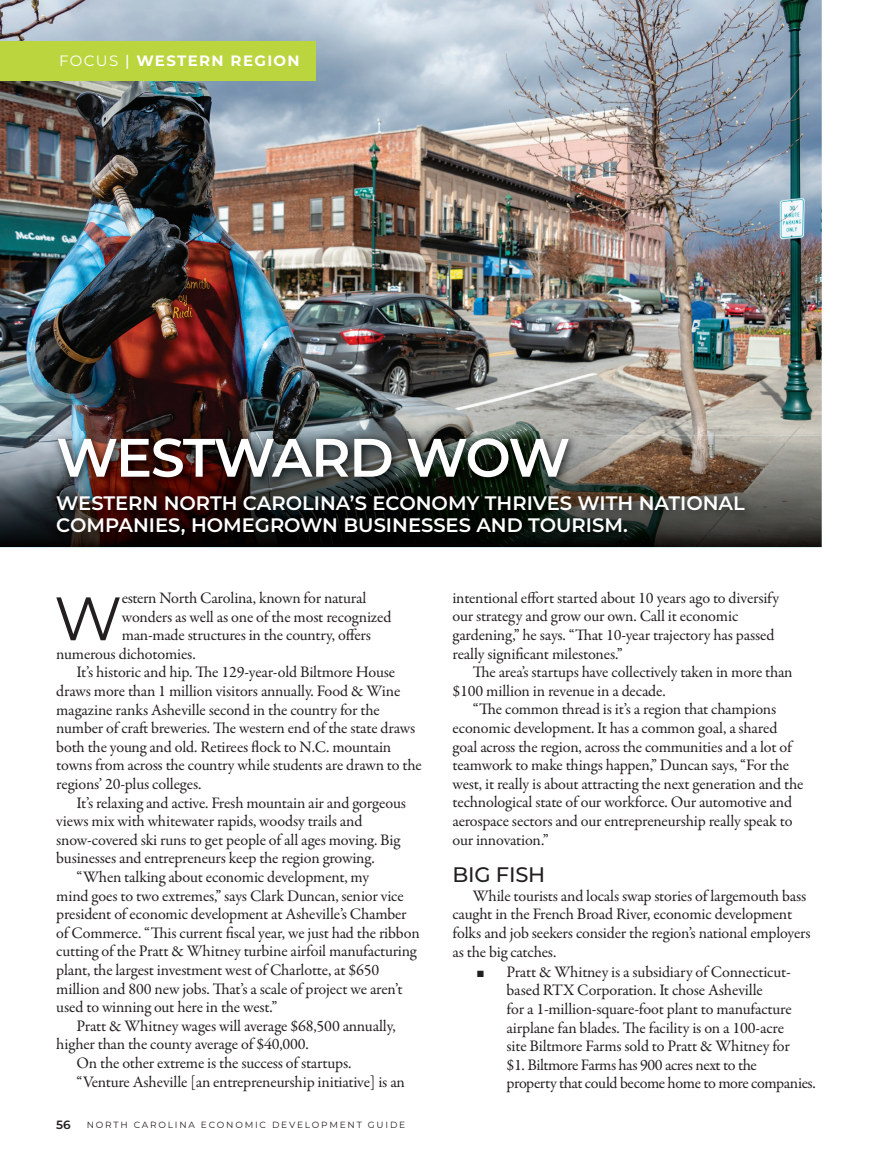
<style>
.page{position:relative;width:878px;height:1175px;background:#fff}
.page>*{position:absolute;margin:0;border:0;box-sizing:border-box;transform-origin:0 0}
.t1{font:61.2px "Montserrat";color:#231f20}
.t2{font:600 54px "Montserrat";letter-spacing:-.035em;color:#fff}
.t3{font:500 21px "Montserrat";letter-spacing:-.01em;color:#231f20}
.t4{font:600 19.5px/22.5px "Montserrat";color:#fff}
.t5{font:16.2px/18.6px "Garamond Premr Pro";letter-spacing:-.01em;color:#231f20}
.t6{font:700 15px "Montserrat";letter-spacing:.09em;color:#fff}
.t7{font:600 12px "Montserrat";color:#231f20}
.t8{font:9px "Montserrat";letter-spacing:.2em;color:#231f20}
.s1{font-weight:400}
.s2{font-weight:500}
.s3{font-family:"Arial";font-size:13.5px}
</style>
<div class="page">
<img style="left:0;top:0;width:821px;height:435px">
<img style="left:0;top:435px;width:102px;height:112px">
<img style="left:565px;top:435px;width:256px;height:112px">
<img style="left:102px;top:488px;width:463px;height:59px">
<img style="left:53px;top:491px;width:703px;height:55px">
<img style="left:52px;top:432px;width:526px;height:56px">
<div style="left:0;top:41px;width:316px;height:40px;background:#bbd53f"></div>
<p class="t6" style="left:56px;top:50px;width:242px"><span class="s1">FOCUS</span> <span class="s2">|</span> WESTERN REGION</p>
<p class="t6" style="left:59px;top:50px;width:242px"><span class="s1">FOCUS</span> <span class="s2">|</span> WESTERN REGION</p>
<h2 class="t2" style="left:56px;top:419px;width:515px">WESTWARD WOW</h2>
<p class="t4" style="left:56px;top:490px;width:690px">WESTERN NORTH CAROLINA’S ECONOMY THRIVES WITH NATIONAL<br>COMPANIES, HOMEGROWN BUSINESSES AND TOURISM.</p>
<h1 class="t1" style="left:54px;top:576px;width:70px">W</h1>
<p class="t5" style="left:122px;top:589px;width:246px">estern North Carolina, known for natural</p>
<p class="t5" style="left:122px;top:607px;width:271px">wonders as well as one of the most recognized</p>
<p class="t5" style="left:122px;top:626px;width:251px">man-made structures in the country, offers</p>
<p class="t5" style="left:56px;top:645px;width:141px">numerous dichotomies.</p>
<p class="t5" style="left:77px;top:663px;width:320px">It’s historic and hip. The 129-year-old Biltmore House</p>
<p class="t5" style="left:56px;top:682px;width:345px">draws more than 1 million visitors annually. Food &amp; Wine</p>
<p class="t5" style="left:56px;top:700px;width:325px">magazine ranks Asheville second in the country for the</p>
<p class="t5" style="left:56px;top:719px;width:360px">number of craft breweries. The western end of the state draws</p>
<p class="t5" style="left:56px;top:738px;width:336px">both the young and old. Retirees flock to N.C. mountain</p>
<p class="t5" style="left:56px;top:756px;width:367px">towns from across the country while students are drawn to the</p>
<p class="t5" style="left:56px;top:775px;width:147px">regions’ 20-plus colleges.</p>
<p class="t5" style="left:77px;top:793px;width:331px">It’s relaxing and active. Fresh mountain air and gorgeous</p>
<p class="t5" style="left:56px;top:812px;width:308px">views mix with whitewater rapids, woodsy trails and</p>
<p class="t5" style="left:56px;top:831px;width:345px">snow-covered ski runs to get people of all ages moving. Big</p>
<p class="t5" style="left:56px;top:849px;width:320px">businesses and entrepreneurs keep the region growing.</p>
<p class="t5" style="left:77px;top:868px;width:294px">“When talking about economic development, my</p>
<p class="t5" style="left:56px;top:886px;width:349px">mind goes to two extremes,” says Clark Duncan, senior vice</p>
<p class="t5" style="left:56px;top:905px;width:352px">president of economic development at Asheville’s Chamber</p>
<p class="t5" style="left:56px;top:923px;width:365px">of Commerce. “This current fiscal year, we just had the ribbon</p>
<p class="t5" style="left:56px;top:942px;width:362px">cutting of the Pratt &amp; Whitney turbine airfoil manufacturing</p>
<p class="t5" style="left:56px;top:961px;width:324px">plant, the largest investment west of Charlotte, at $650</p>
<p class="t5" style="left:56px;top:979px;width:348px">million and 800 new jobs. That’s a scale of project we aren’t</p>
<p class="t5" style="left:56px;top:998px;width:222px">used to winning out here in the west.”</p>
<p class="t5" style="left:77px;top:1016px;width:320px">Pratt &amp; Whitney wages will average $68,500 annually,</p>
<p class="t5" style="left:56px;top:1035px;width:254px">higher than the county average of $40,000.</p>
<p class="t5" style="left:77px;top:1054px;width:276px">On the other extreme is the success of startups.</p>
<p class="t5" style="left:77px;top:1072px;width:330px">“Venture Asheville [an entrepreneurship initiative] is an</p>
<p class="t7" style="left:56px;top:1116px;width:16px">56</p>
<p class="t8" style="left:87px;top:1118px;width:320px">NORTH CAROLINA ECONOMIC DEVELOPMENT GUIDE</p>
<p class="t5" style="left:452px;top:589px;width:328px">intentional effort started about 10 years ago to diversify our strategy and grow our own. Call it economic gardening,” he says. “That 10-year trajectory has passed really significant milestones.”</p>
<p class="t5" style="left:452px;top:663px;width:342px;text-indent:20px">The area’s startups have collectively taken in more than $100 million in revenue in a decade.</p>
<p class="t5" style="left:452px;top:700px;width:352px;text-indent:20px">“The common thread is it’s a region that champions economic development. It has a common goal, a shared goal across the region, across the communities and a lot of teamwork to make things happen,” Duncan says, “For the west, it really is about attracting the next generation and the technological state of our workforce. Our automotive and aerospace sectors and our entrepreneurship really speak to our innovation.”</p>
<p class="t3" style="left:452px;top:860px;width:94px">BIG FISH</p>
<p class="t5" style="left:452px;top:886px;width:359px;text-indent:20px">While tourists and locals swap stories of largemouth bass caught in the French Broad River, economic development folks and job seekers consider the region’s national employers as the big catches.</p>
<p class="t5" style="left:506px;top:962px;width:311px;text-indent:-30px"><span class="s3">■</span> Pratt &amp; Whitney is a subsidiary of Connecticut&shy;based RTX Corporation. It chose Asheville<br>for a 1-million-square-foot plant to manufacture airplane fan blades. The facility is on a 100-acre<br>site Biltmore Farms sold to Pratt &amp; Whitney for<br>$1. Biltmore Farms has 900 acres next to the<br>property that could become home to more companies.</p>
</div>
